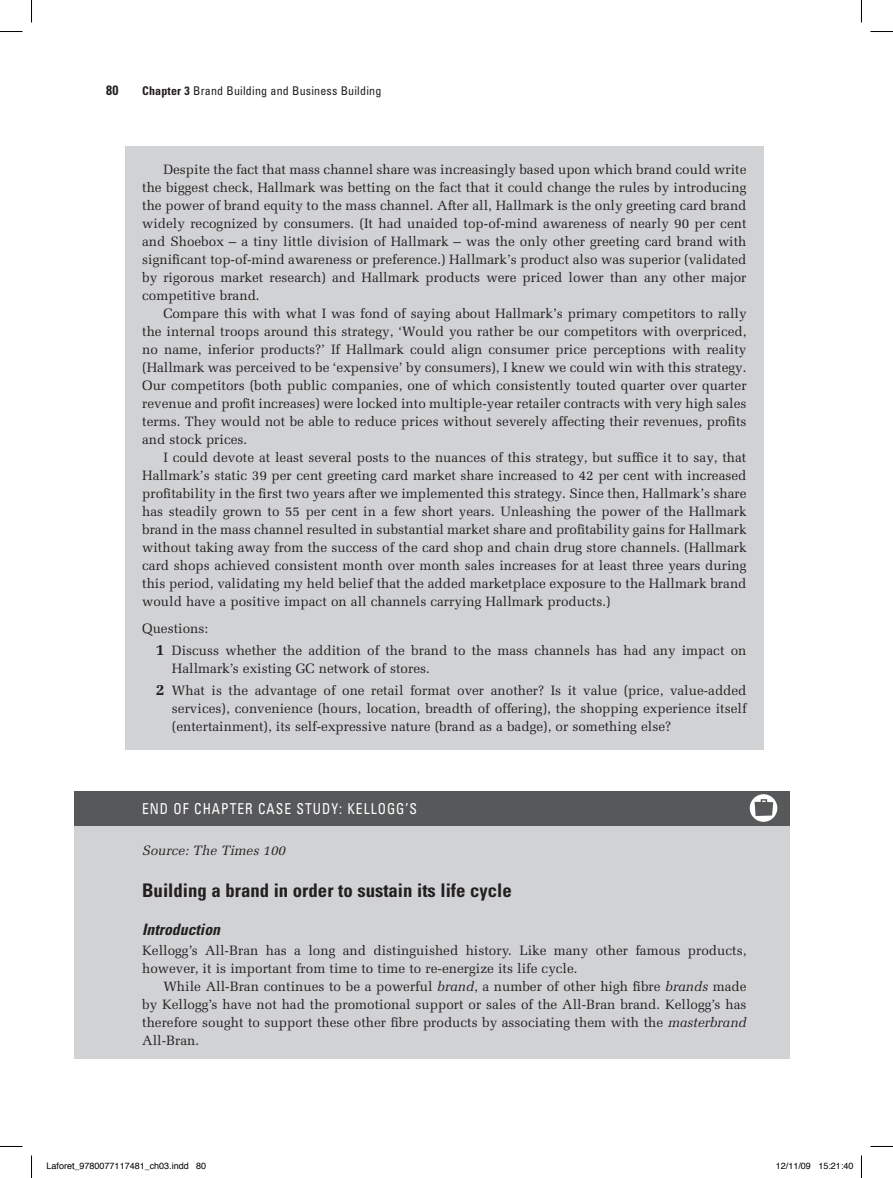
<style>
.page{position:relative;width:893px;height:1178px;background:#fff}
.page>*{position:absolute;margin:0;border:0;box-sizing:border-box;transform-origin:0 0}
.t1{font:700 condensed 18.75px "Univers LT Std";color:#231f20}
.t2{font:italic 700 condensed 15.75px "Univers LT Std";color:#231f20}
.t3{font:condensed 15px "Univers LT Std";color:#fff;scale:.9 1}
.t4{font:13.5px/18px "Melior LT Std";color:#231f20;text-align:justify}
.t5{font:italic 13.5px "Melior LT Std";color:#231f20}
.t6{font:700 condensed 13.5px "Univers LT Std";color:#231f20}
.t7{font:condensed 12px "Univers LT Std";letter-spacing:.015em;color:#231f20}
.t8{font:9px "Helvetica";color:#000}
.s1{font-weight:700}
.s2{font-weight:700;font-size:15.75px}
.s3{font-style:italic}
</style>
<div class="page">
<div style="left:125px;top:146px;width:638px;height:603px;background:#d1d2d4"></div>
<div style="left:74px;top:791px;width:714px;height:267px;background:#d1d2d4"></div>
<div style="left:74px;top:791px;width:714px;height:34px;background:#57585a"></div>
<svg style="left:749px;top:794px;width:28px;height:27px"></svg>
<svg style="left:754px;top:798px;width:18px;height:17px"></svg>
<svg style="left:0;top:31px;width:22px;height:1px"></svg>
<svg style="left:870px;top:31px;width:22px;height:1px"></svg>
<svg style="left:31px;top:0;width:1px;height:22px"></svg>
<svg style="left:31px;top:1155px;width:1px;height:22px"></svg>
<p class="t6" style="left:106px;top:82px;width:14px">80</p>
<p class="t7" style="left:142px;top:83px;width:240px"><span class="s1">Chapter 3</span> Brand Building and Business Building</p>
<p class="t4" style="left:142px;top:160px;width:605px;text-indent:21px">Despite the fact that mass channel share was increasingly based upon which brand could write the biggest check, Hallmark was betting on the fact that it could change the rules by introducing the power of brand equity to the mass channel. After all, Hallmark is the only greeting card brand widely recognized by consumers. (It had unaided top-of-mind awareness of nearly 90 per cent and Shoebox – a tiny little division of Hallmark – was the only other greeting card brand with significant top-of-mind awareness or preference.) Hallmark’s product also was superior (validated by rigorous market research) and Hallmark products were priced lower than any other major competitive brand.</p>
<p class="t4" style="left:142px;top:304px;width:605px;text-indent:21px">Compare this with what I was fond of saying about Hallmark’s primary competitors to rally the internal troops around this strategy, ‘Would you rather be our competitors with overpriced, no name, inferior products?’ If Hallmark could align consumer price perceptions with reality (Hallmark was perceived to be ‘expensive’ by consumers), I knew we could win with this strategy.<br>Our competitors (both public companies, one of which consistently touted quarter over quarter revenue and profit increases) were locked into multiple-year retailer contracts with very high sales terms. They would not be able to reduce prices without severely affecting their revenues, profits and stock prices.</p>
<p class="t4" style="left:142px;top:448px;width:605px;text-indent:21px">I could devote at least several posts to the nuances of this strategy, but suffice it to say, that Hallmark’s static 39 per cent greeting card market share increased to 42 per cent with increased profitability in the first two years after we implemented this strategy. Since then, Hallmark’s share has steadily grown to 55 per cent in a few short years. Unleashing the power of the Hallmark brand in the mass channel resulted in substantial market share and profitability gains for Hallmark without taking away from the success of the card shop and chain drug store channels. (Hallmark card shops achieved consistent month over month sales increases for at least three years during this period, validating my held belief that the added marketplace exposure to the Hallmark brand would have a positive impact on all channels carrying Hallmark products.)</p>
<p class="t4" style="left:156px;top:617px;width:592px;line-height:22.4px;text-indent:-14px">Questions:<br><span class="s2">1</span> Discuss whether the addition of the brand to the mass channels has had any impact on</p>
<p class="t4" style="left:156px;top:657px;width:592px;line-height:22.2px;text-indent:16px">Hallmark’s existing GC network of stores.<br><span class="s2">2</span> What is the advantage of one retail format over another? Is it value (price, value-added</p>
<p class="t4" style="left:172px;top:699px;width:576px">services), convenience (hours, location, breadth of offering), the shopping experience itself (entertainment), its self-expressive nature (brand as a badge), or something else?</p>
<p class="t3" style="left:142px;top:798px;width:68px">End ofchapter</p>
<p class="t3" style="left:258px;top:798px;width:10px">case</p>
<p class="t3" style="left:296px;top:798px;width:11px">study</p>
<p class="t3" style="left:339px;top:798px;width:29px">: Kellogg</p>
<p class="t3" style="left:405px;top:798px;width:13px">’s</p>
<p class="t5" style="left:142px;top:842px;width:145px">Source: The Times 100</p>
<h1 class="t1" style="left:142px;top:879px;width:371px">Building a brand in order to sustain its life cycle</h1>
<p class="t2" style="left:142px;top:919px;width:79px">Introduction</p>
<p class="t4" style="left:142px;top:940px;width:605px">Kellogg’s All-Bran has a long and distinguished history. Like many other famous products, however, it is important from time to time to re-energize its life cycle.</p>
<p class="t4" style="left:142px;top:976px;width:605px;text-indent:21px">While All-Bran continues to be a powerful <span class="s3">brand</span>, a number of other high fibre <span class="s3">brands</span> made by Kellogg’s have not had the promotional support or sales of the All-Bran brand. Kellogg’s has therefore sought to support these other fibre products by associating them with the <span class="s3">masterbrand </span>All-Bran.</p>
<p class="t8" style="left:46px;top:1158px;width:161px">Laforet_9780077117481_ch03.indd 80</p>
<p class="t8" style="left:775px;top:1158px;width:79px">12/11/09 15:21:40</p>
</div>
